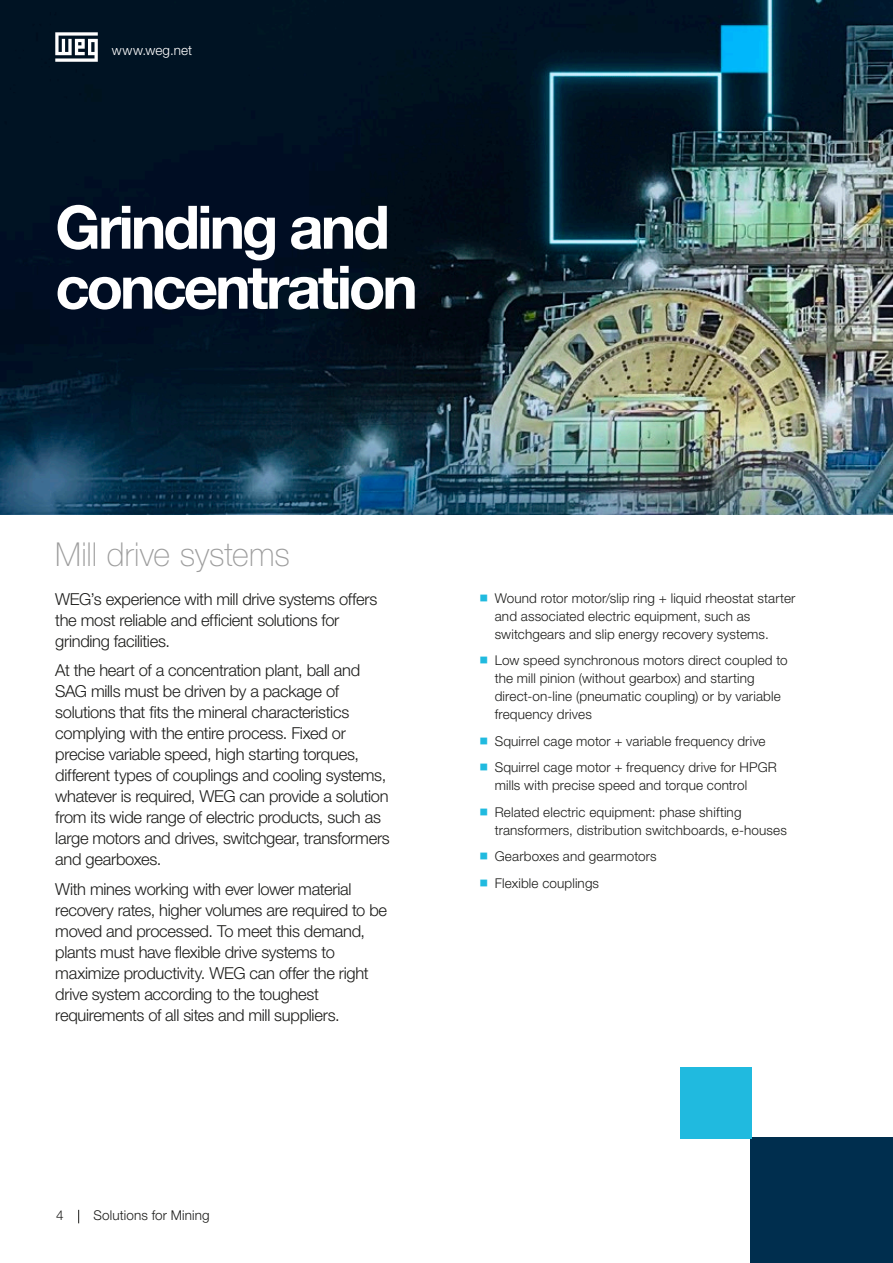
<style>
.page{position:relative;width:893px;height:1263px;background:#fff}
.page>*{position:absolute;margin:0;border:0;box-sizing:border-box;transform-origin:0 0}
.t1{font:700 60px/60px "Helvetica Neue LT Pro";letter-spacing:-.05em;color:#fff}
.t2{font:100 33px "Helvetica Neue LT Pro";color:#9d9d9d}
.t3{font:300 16.5px/21px "Helvetica Neue LT Pro";letter-spacing:-.02em;color:#1d1d1b}
.t4{font:300 13.5px/18px "Helvetica Neue LT Pro";letter-spacing:.01em;color:#1d1d1b}
.t5{font:300 13.5px "Helvetica Neue LT Pro";letter-spacing:.015em;color:#fff}
</style>
<div class="page">
<div style="left:750px;top:1138px;width:143px;height:125px;background:#002e4e"></div>
<div style="left:680px;top:1067px;width:71px;height:71px;background:#20badf"></div>
<img style="left:0;top:0;width:893px;height:514px">
<svg style="left:55px;top:32px;width:43px;height:30px"></svg>
<svg style="left:78px;top:1210px;width:1px;height:13px"></svg>
<p class="t5" style="left:112px;top:42px;width:82px">www.weg.net</p>
<h1 class="t1" style="left:55px;top:196px;width:364px">Grinding and concentration</h1>
<h2 class="t2" style="left:55px;top:534px;width:236px">Mill drive systems</h2>
<p class="t3" style="left:55px;top:588px;width:323px">WEG’s experience with mill drive systems offers the most reliable and efficient solutions for grinding facilities.</p>
<p class="t3" style="left:55px;top:660px;width:336px">At the heart of a concentration plant, ball and SAG mills must be driven by a package of solutions that fits the mineral characteristics complying with the entire process. Fixed or precise variable speed, high starting torques, different types of couplings and cooling systems, whatever is required, WEG can provide a solution from its wide range of electric products, such as large motors and drives, switchgear, transformers and gearboxes.</p>
<p class="t3" style="left:55px;top:878px;width:333px">With mines working with ever lower material recovery rates, higher volumes are required to be moved and processed. To meet this demand, plants must have flexible drive systems to maximize productivity. WEG can offer the right drive system according to the toughest requirements of all sites and mill suppliers.</p>
<p class="t4" style="left:56px;top:1206px;width:9px">4</p>
<p class="t4" style="left:94px;top:1206px;width:118px">Solutions for Mining</p>
<p class="t4" style="left:495px;top:589px;width:302px">Wound rotor motor/slip ring + liquid rheostat starter and associated electric equipment, such as switchgears and slip energy recovery systems.</p>
<p class="t4" style="left:495px;top:651px;width:294px">Low speed synchronous motors direct coupled to the mill pinion (without gearbox) and starting direct-on-line (pneumatic coupling) or by variable frequency drives</p>
<p class="t4" style="left:495px;top:727px;width:284px;line-height:26.5px">Squirrel cage motor + variable frequency drive<br>Squirrel cage motor + frequency drive for HPGR</p>
<p class="t4" style="left:495px;top:772px;width:254px;line-height:26.5px">mills with precise speed and torque control<br>Related electric equipment: phase shifting</p>
<p class="t4" style="left:495px;top:816px;width:294px;line-height:26.5px">transformers, distribution switchboards, e-houses<br>Gearboxes and gearmotors<br>Flexible couplings</p>
</div>
